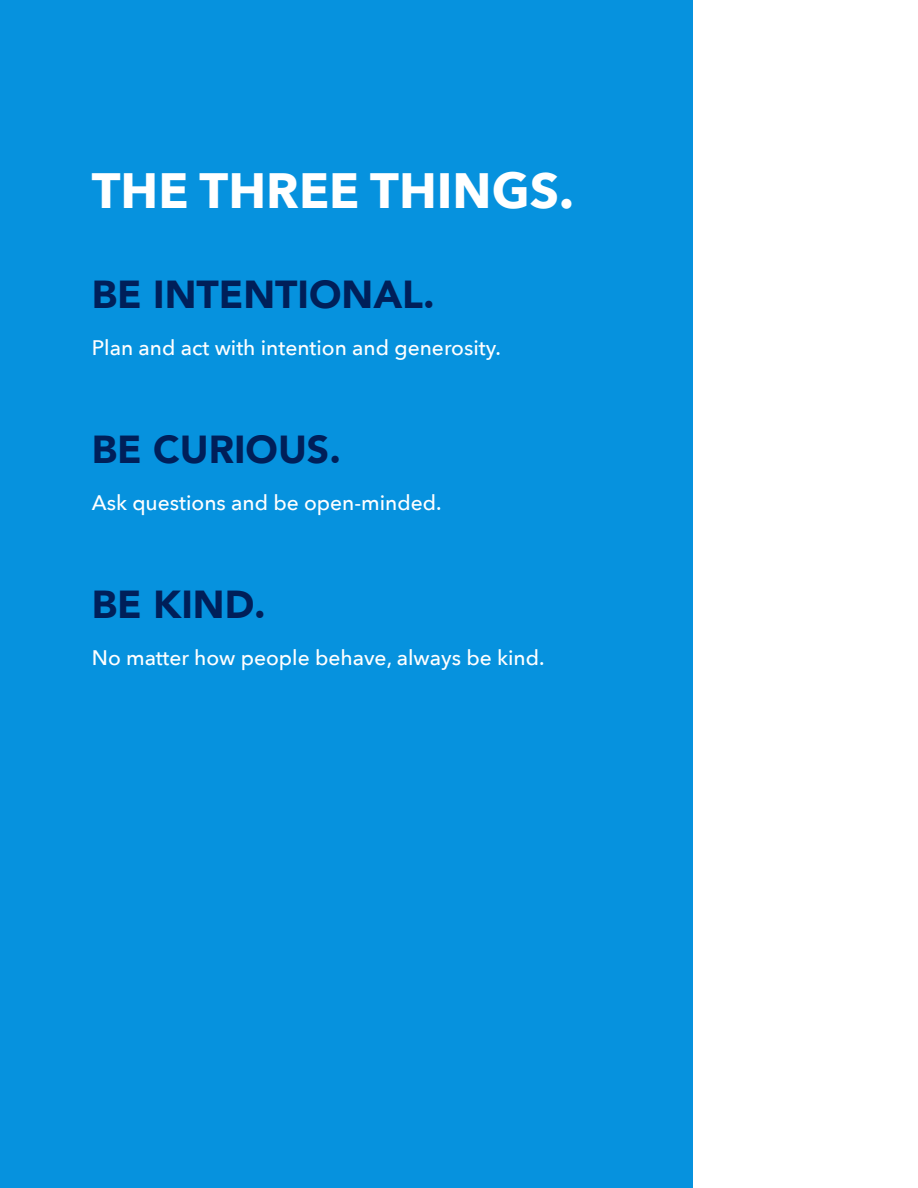
<style>
.page{position:relative;width:918px;height:1188px;background:#fff}
.page>*{position:absolute;margin:0;border:0;box-sizing:border-box;transform-origin:0 0}
.t1{font:700 49.5px "Avenir Next";color:#fff}
.t2{font:900 39px "Avenir";color:#001f59}
.t3{font:500 21px "Avenir Next";color:#fff}
</style>
<div class="page">
<div style="left:0;top:0;width:693px;height:1187px;background:#0692de"></div>
<p class="t1" style="left:92px;top:147px;width:484px">THE THREE THINGS.</p>
<p class="t2" style="left:92px;top:261px;width:345px">BE INTENTIONAL.</p>
<p class="t3" style="left:92px;top:330px;width:411px">Plan and act with intention and generosity.</p>
<p class="t2" style="left:92px;top:416px;width:251px">BE CURIOUS.</p>
<p class="t3" style="left:92px;top:485px;width:351px">Ask questions and be open-minded.</p>
<p class="t2" style="left:92px;top:571px;width:176px">BE KIND.</p>
<p class="t3" style="left:92px;top:640px;width:454px">No matter how people behave, always be kind.</p>
</div>
